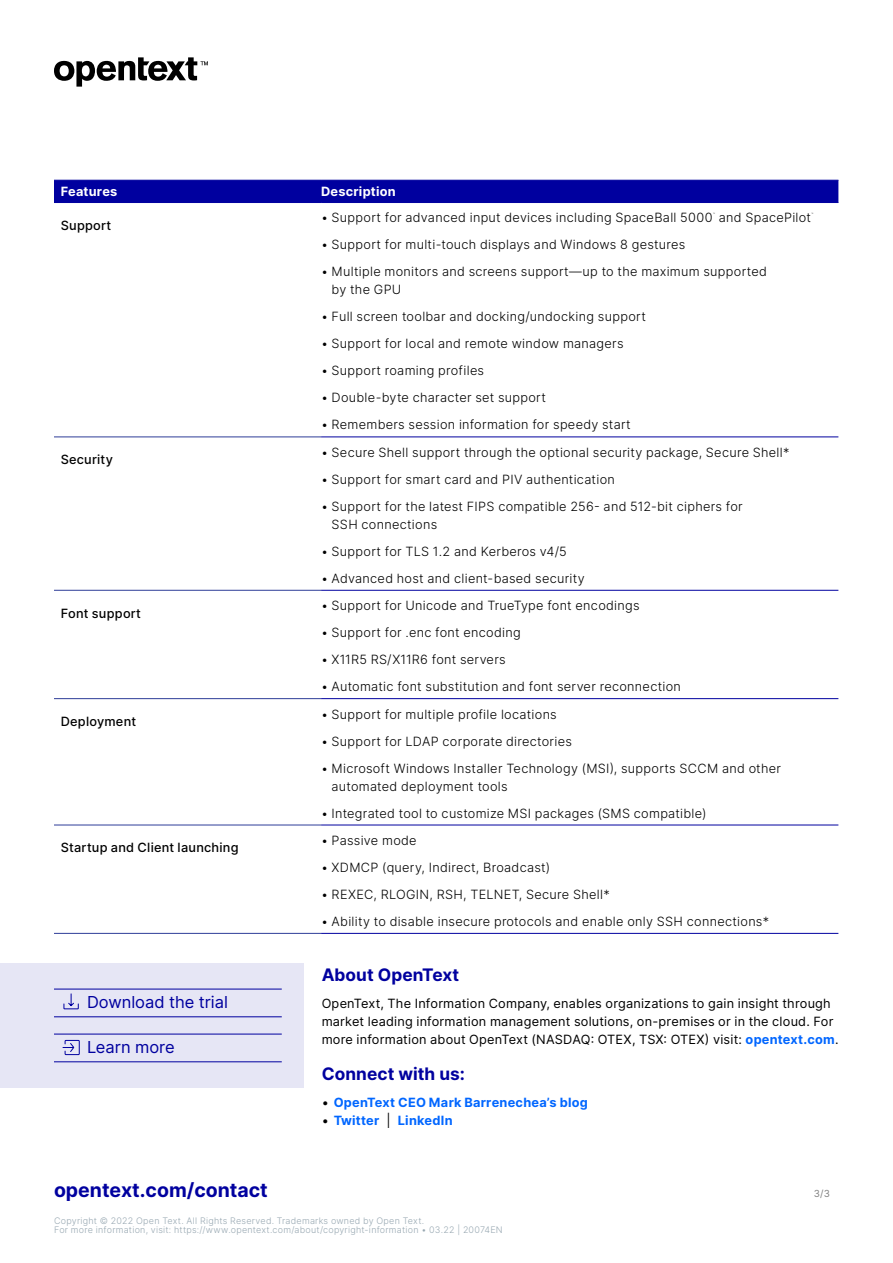
<style>
.page{position:relative;width:893px;height:1263px;background:#fff}
.page>*{position:absolute;margin:0;border:0;box-sizing:border-box;transform-origin:0 0}
.t1{font:700 19.5px "Inter";color:#00009f}
.t2{font:700 17.25px "Inter";letter-spacing:.005em;color:#00009f}
.Links_-_last_page{font:16.5px "Inter";color:#00009f}
.t3{font:300 12.75px/18px "Inter";letter-spacing:.025em;color:#000}
.Body{font:12.75px/18px "Inter";letter-spacing:.015em;color:#000}
.Table_H2{font:500 12.75px "Inter";letter-spacing:.02em;color:#000}
.t4{font:700 12.75px "Inter";letter-spacing:.02em;color:#06f}
.Table_H1{font:700 12.75px "Inter";letter-spacing:.015em;color:#fff}
.t5{font:9.75px "Inter";color:#808080}
.t6{font:300 9px/9px "Inter";letter-spacing:.025em;color:#98a8b2}
.t7{font:3px "Inter";color:#000}
.s1{font-weight:700;color:#06f}
.s2{font-weight:400;color:#000}
</style>
<div class="page">
<svg style="left:54px;top:57px;width:154px;height:30px"></svg>
<div style="left:0;top:963px;width:304px;height:125px;background:#e6e6f5"></div>
<svg style="left:62px;top:1039px;width:18px;height:16px"></svg>
<svg style="left:63px;top:993px;width:16px;height:17px"></svg>
<div style="left:54px;top:181px;width:784px;height:21px;background:#00009f"></div>
<hr style="left:54px;top:437px;width:267px;height:1px;background:#2e3d98">
<hr style="left:54px;top:590px;width:267px;height:1px;background:#2e3d98">
<hr style="left:54px;top:698px;width:267px;height:1px;background:#2e3d98">
<hr style="left:54px;top:825px;width:267px;height:1px;background:#2e3d98">
<hr style="left:54px;top:933px;width:267px;height:1px;background:#2e3d98">
<hr style="left:54px;top:180px;width:267px;height:1px;background:#00009f">
<hr style="left:321px;top:180px;width:517px;height:1px;background:#00009f">
<hr style="left:54px;top:202px;width:267px;height:1px;background:#00009f">
<hr style="left:321px;top:202px;width:517px;height:1px;background:#00009f">
<hr style="left:321px;top:437px;width:517px;height:1px;background:#00009f">
<hr style="left:321px;top:590px;width:517px;height:1px;background:#00009f">
<hr style="left:321px;top:698px;width:517px;height:1px;background:#00009f">
<hr style="left:321px;top:825px;width:517px;height:1px;background:#00009f">
<hr style="left:321px;top:933px;width:517px;height:1px;background:#00009f">
<hr style="left:54px;top:989px;width:228px;height:1px;background:#00009f">
<hr style="left:54px;top:1016px;width:228px;height:1px;background:#00009f">
<hr style="left:54px;top:1034px;width:228px;height:1px;background:#00009f">
<hr style="left:54px;top:1061px;width:228px;height:1px;background:#00009f">
<p class="Table_H1" style="left:61px;top:182px;width:58px">Features</p>
<p class="Table_H1" style="left:321px;top:182px;width:76px">Description</p>
<p class="Table_H2" style="left:61px;top:216px;width:52px">Support</p>
<p class="t3" style="left:321px;top:209px;width:393px">• Support for advanced input devices including SpaceBall 5000</p>
<p class="t7" style="left:713px;top:212px;width:3px">™</p>
<p class="t3" style="left:719px;top:209px;width:94px">and SpacePilot</p>
<p class="t7" style="left:812px;top:212px;width:3px">™</p>
<p class="t3" style="left:321px;top:236px;width:366px">• Support for multi-touch displays and Windows 8 gestures</p>
<p class="t3" style="left:332px;top:263px;width:437px;text-indent:-10px">• Multiple monitors and screens support—up to the maximum supported by the GPU</p>
<p class="t3" style="left:321px;top:308px;width:326px">• Full screen toolbar and docking/undocking support</p>
<p class="t3" style="left:321px;top:335px;width:304px">• Support for local and remote window managers</p>
<p class="t3" style="left:321px;top:362px;width:165px">• Support roaming profiles</p>
<p class="t3" style="left:321px;top:389px;width:226px">• Double-byte character set support</p>
<p class="t3" style="left:321px;top:416px;width:311px">• Remembers session information for speedy start</p>
<p class="Table_H2" style="left:61px;top:450px;width:54px">Security</p>
<p class="Table_H2" style="left:61px;top:604px;width:82px">Font support</p>
<p class="Table_H2" style="left:61px;top:712px;width:77px">Deployment</p>
<p class="Table_H2" style="left:61px;top:838px;width:179px">Startup and Client launching</p>
<p class="Links_-_last_page" style="left:87px;top:990px;width:142px">Download the trial</p>
<p class="Links_-_last_page" style="left:87px;top:1035px;width:89px">Learn more</p>
<p class="t1" style="left:54px;top:1176px;width:215px">opentext.com/contact</p>
<p class="t3" style="left:321px;top:443px;width:470px">• Secure Shell support through the optional security package, Secure Shell*</p>
<p class="t3" style="left:321px;top:470px;width:295px">• Support for smart card and PIV authentication</p>
<p class="t3" style="left:332px;top:497px;width:413px;text-indent:-10px">• Support for the latest FIPS compatible 256- and 512-bit ciphers for<br>SSH connections</p>
<p class="t3" style="left:321px;top:542px;width:247px">• Support for TLS 1.2 and Kerberos v4/5</p>
<p class="t3" style="left:321px;top:569px;width:265px">• Advanced host and client-based security</p>
<p class="t3" style="left:321px;top:596px;width:320px">• Support for Unicode and TrueType font encodings</p>
<p class="t3" style="left:321px;top:623px;width:201px">• Support for .enc font encoding</p>
<p class="t3" style="left:321px;top:650px;width:186px">• X11R5 RS/X11R6 font servers</p>
<p class="t3" style="left:321px;top:677px;width:361px">• Automatic font substitution and font server reconnection</p>
<p class="t3" style="left:321px;top:705px;width:237px">• Support for multiple profile locations</p>
<p class="t3" style="left:321px;top:732px;width:252px">• Support for LDAP corporate directories</p>
<p class="t3" style="left:332px;top:759px;width:451px;text-indent:-10px">• Microsoft Windows Installer Technology (MSI), supports SCCM and other automated deployment tools</p>
<p class="t3" style="left:321px;top:804px;width:387px">• Integrated tool to customize MSI packages (SMS compatible)</p>
<p class="t3" style="left:321px;top:831px;width:97px">• Passive mode</p>
<p class="t3" style="left:321px;top:858px;width:231px">• XDMCP (query, Indirect, Broadcast)</p>
<p class="t3" style="left:321px;top:885px;width:290px">• REXEC, RLOGIN, RSH, TELNET, Secure Shell*</p>
<p class="t3" style="left:321px;top:912px;width:450px">• Ability to disable insecure protocols and enable only SSH connections*</p>
<h3 class="t2" style="left:322px;top:962px;width:139px">About OpenText</h3>
<p class="Body" style="left:322px;top:994px;width:518px">OpenText, The Information Company, enables organizations to gain insight through market leading information management solutions, on-premises or in the cloud. For more information about OpenText (NASDAQ: OTEX, TSX: OTEX) visit: <span class="s1">opentext.com</span>.</p>
<h3 class="t2" style="left:322px;top:1061px;width:145px">Connect with us:</h3>
<p class="t4" style="left:322px;top:1093px;width:268px"><span class="s2">•</span> OpenText CEO Mark Barrenechea’s blog</p>
<p class="t4" style="left:322px;top:1111px;width:133px"><span class="s2">•</span> Twitter <span class="s2">|</span> LinkedIn</p>
<p class="t5" style="left:814px;top:1186px;width:18px">3/3</p>
<p class="t6" style="left:54px;top:1216px;width:450px">Copyright © 2022 Open Text. All Rights Reserved. Trademarks owned by Open Text.<br>For more information, visit: https://www.opentext.com/about/copyright-information • 03.22 | 20074EN</p>
</div>
